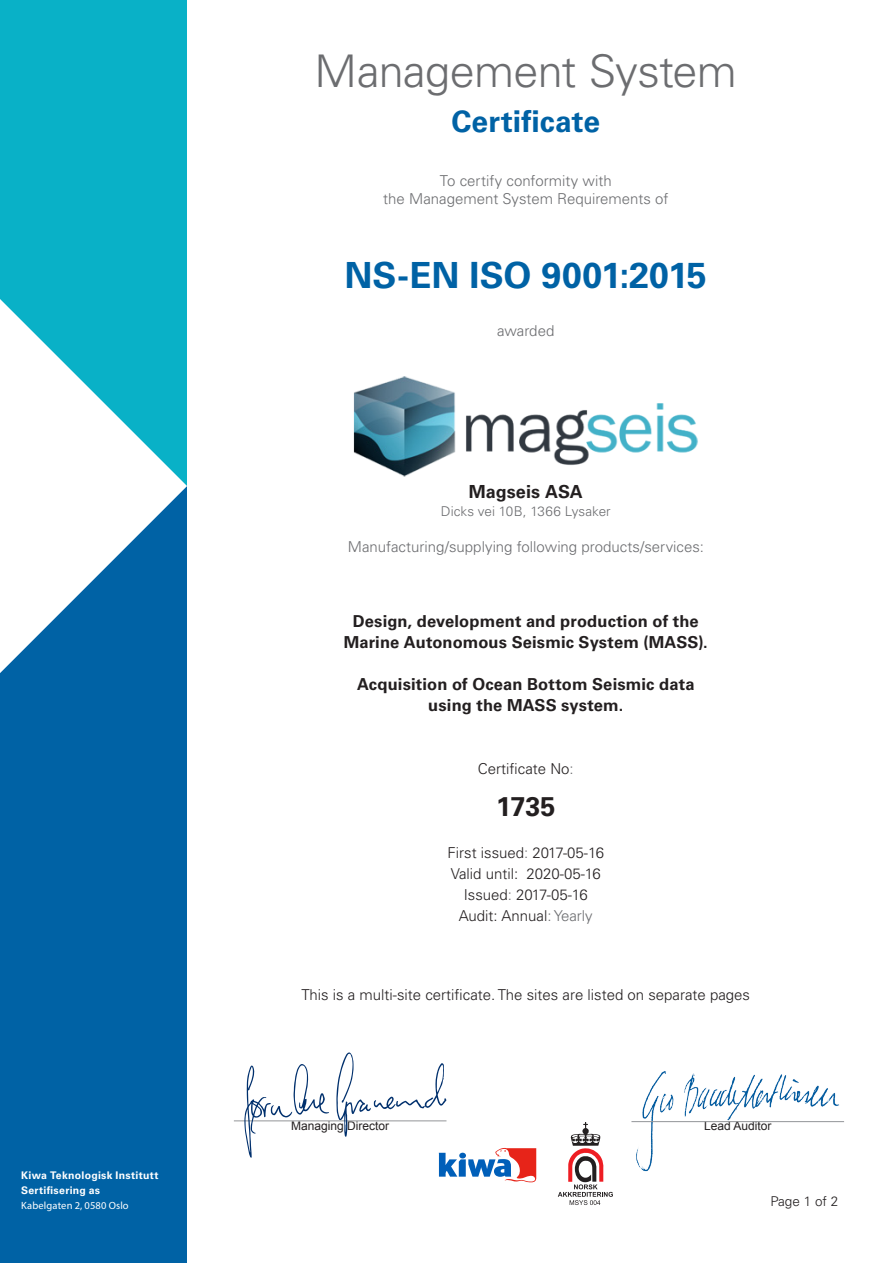
<style>
.page{position:relative;width:893px;height:1263px;background:#fff}
.page>*{position:absolute;margin:0;border:0;box-sizing:border-box;transform-origin:0 0}
.certificate_title{font:300 45px "Univers LT Std";letter-spacing:-.015em;color:#6c6d70}
.certificate{font:700 36px "Univers LT Std";letter-spacing:-.005em;color:#0062a5}
.certificate-2{font:700 30px "Univers LT Std";letter-spacing:.005em;color:#0062a5}
.t1{font:700 27px "Univers LT Std";color:#231f20}
.explanation_text{font:700 18px "Univers LT Std";letter-spacing:.005em;color:#231f20}
.explanation_text-2{font:700 16.5px "Univers LT Std";letter-spacing:.01em;color:#231f20}
.t2{font:300 15px "Univers LT Std";color:#231f20}
.explanation_text-3{font:300 15px "Univers LT Std";color:#6c6d70}
.explanation_text-4{font:300 13.5px "Univers LT Std";color:#6c6d70}
.t3{font:300 13.5px "Univers LT Std";color:#231f20}
.t4{font:12px "Arial";color:#231f20}
.t5{font:700 10.5px/15px "Univers LT Std";letter-spacing:.025em;color:#fff}
.t6{font:10.5px "Myriad Pro";letter-spacing:.015em;color:#fff}
.s1{color:#6c6d70}
</style>
<div class="page">
<div style="left:0;top:486px;width:187px;height:777px;background:#0062a5"></div>
<div style="left:0;top:0;width:187px;height:486px;background:#09b1c7"></div>
<svg style="left:0;top:299px;width:187px;height:374px;fill:#fff"></svg>
<img style="left:636px;top:1071px;width:204px;height:101px">
<hr style="left:234px;top:1120px;width:212px;height:1px;background:#939598">
<hr style="left:631px;top:1121px;width:213px;height:1px;background:#939598">
<svg style="left:439px;top:1148px;width:97px;height:34px"></svg>
<svg style="left:558px;top:1122px;width:55px;height:83px"></svg>
<img style="left:353px;top:376px;width:345px;height:101px">
<svg style="left:336px;top:1052px;width:110px;height:85px"></svg>
<svg style="left:244px;top:1064px;width:85px;height:94px"></svg>
<p class="t5" style="left:21px;top:1168px;width:139px">Kiwa Teknologisk Institutt<br>Sertifisering as</p>
<p class="t6" style="left:21px;top:1199px;width:109px">Kabelgaten 2, 0580 Oslo</p>
<p class="certificate_title" style="left:315px;top:44px;width:424px">Management System</p>
<p class="certificate-2" style="left:451px;top:103px;width:150px">Certificate</p>
<p class="explanation_text-3" style="left:440px;top:171px;width:173px">To certify conformity with</p>
<p class="explanation_text-3" style="left:383px;top:189px;width:287px">the Management System Requirements of</p>
<p class="certificate" style="left:345px;top:254px;width:364px">NS-EN ISO 9001:2015</p>
<p class="explanation_text-3" style="left:497px;top:321px;width:59px">awarded</p>
<p class="explanation_text" style="left:469px;top:481px;width:116px">Magseis ASA</p>
<p class="explanation_text-4" style="left:441px;top:503px;width:171px">Dicks vei 10B, 1366 Lysaker</p>
<p class="explanation_text-3" style="left:348px;top:537px;width:358px">Manufacturing/supplying following products/services:</p>
<p class="explanation_text-2" style="left:353px;top:611px;width:347px">Design, development and production of the</p>
<p class="explanation_text-2" style="left:344px;top:632px;width:366px">Marine Autonomous Seismic System (MASS).</p>
<p class="explanation_text-2" style="left:357px;top:674px;width:339px">Acquisition of Ocean Bottom Seismic data</p>
<p class="explanation_text-2" style="left:428px;top:695px;width:197px">using the MASS system.</p>
<p class="t2" style="left:478px;top:759px;width:97px">Certificate No<span class="s1">:</span></p>
<p class="t1" style="left:496px;top:790px;width:61px">1735</p>
<p class="t2" style="left:447px;top:843px;width:158px">First issued<span class="s1">:</span> 2017-05-16</p>
<p class="t2" style="left:451px;top:864px;width:152px">Valid until: 2020-05-16</p>
<p class="t2" style="left:464px;top:885px;width:126px">Issued<span class="s1">:</span> 2017-05-16</p>
<p class="t2" style="left:459px;top:906px;width:135px">Audit: Annual<span class="s1">: Yearly</span></p>
<p class="t2" style="left:301px;top:985px;width:450px">This is a multi-site certificate. The sites are listed on separate pages</p>
<p class="t4" style="left:291px;top:1117px;width:100px">Managing Director</p>
<p class="t4" style="left:704px;top:1117px;width:69px">Lead Auditor</p>
<p class="t3" style="left:770px;top:1193px;width:69px">Page 1 of 2</p>
</div>
